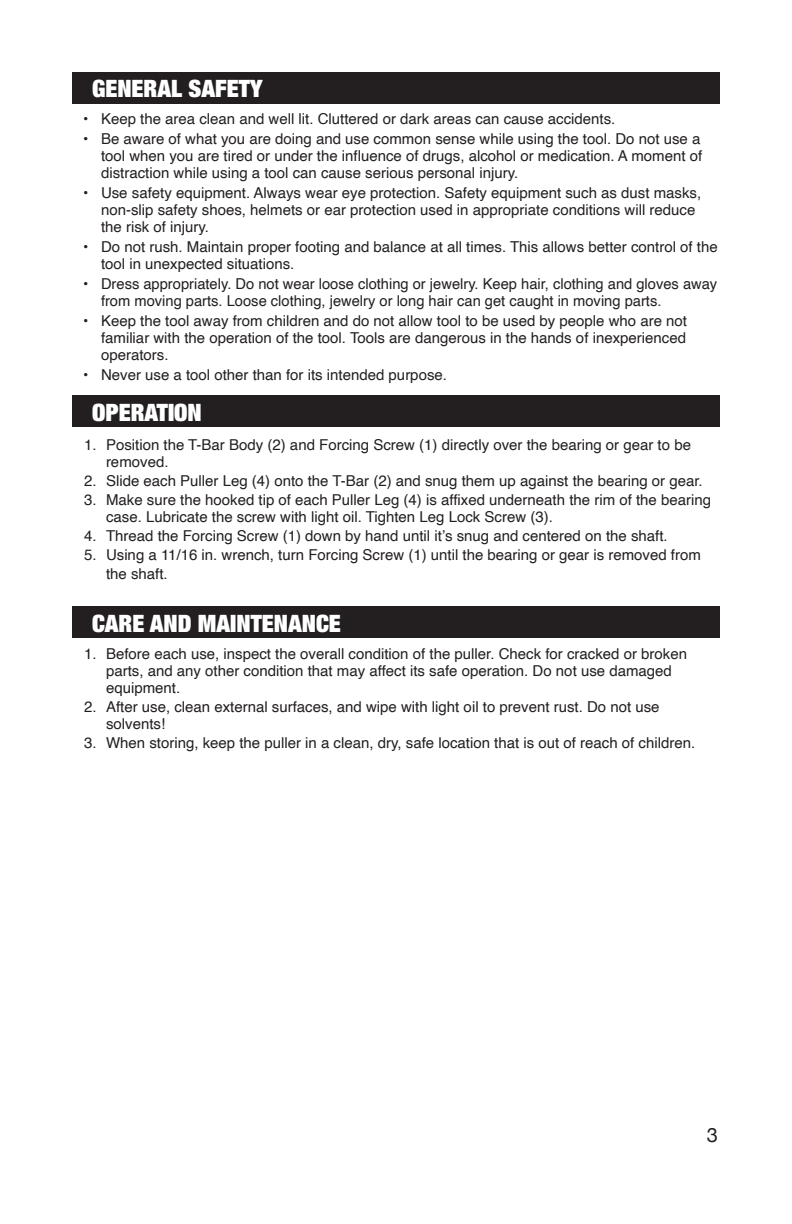
<style>
.page{position:relative;width:792px;height:1224px;background:#fff}
.page>*{position:absolute;margin:0;border:0;box-sizing:border-box;transform-origin:0 0}
.t1{font:900 expanded 24px "Helvetica Neue";color:#fff}
.t2{font:20px "Helvetica Neue";color:#231f20}
.t3{font:15px/17px "Helvetica";color:#231f20}
</style>
<div class="page">
<div style="left:72px;top:72px;width:648px;height:32px;background:#231f20"></div>
<div style="left:72px;top:396px;width:648px;height:31px;background:#231f20"></div>
<div style="left:72px;top:607px;width:648px;height:31px;background:#231f20"></div>
<p class="t1" style="left:92px;top:73px;width:172px">GENERAL SAFETY</p>
<p class="t3" style="left:83px;top:111px;width:534px">• Keep the area clean and well lit. Cluttered or dark areas can cause accidents.</p>
<p class="t3" style="left:101px;top:131px;width:603px;text-align:justify;text-indent:-18px">• Be aware of what you are doing and use common sense while using the tool. Do not use a tool when you are tired or under the influence of drugs, alcohol or medication. A moment of distraction while using a tool can cause serious personal injury.</p>
<p class="t3" style="left:101px;top:185px;width:602px;text-indent:-18px">• Use safety equipment. Always wear eye protection. Safety equipment such as dust masks, non-slip safety shoes, helmets or ear protection used in appropriate conditions will reduce the risk of injury.</p>
<p class="t3" style="left:101px;top:239px;width:618px;text-indent:-18px">• Do not rush. Maintain proper footing and balance at all times. This allows better control of the tool in unexpected situations.</p>
<p class="t3" style="left:101px;top:276px;width:618px;text-indent:-18px">• Dress appropriately. Do not wear loose clothing or jewelry. Keep hair, clothing and gloves away from moving parts. Loose clothing, jewelry or long hair can get caught in moving parts.</p>
<p class="t3" style="left:101px;top:313px;width:588px;text-align:justify;text-indent:-18px">• Keep the tool away from children and do not allow tool to be used by people who are not familiar with the operation of the tool. Tools are dangerous in the hands of inexperienced operators.</p>
<p class="t3" style="left:83px;top:367px;width:366px">• Never use a tool other than for its intended purpose.</p>
<p class="t1" style="left:92px;top:397px;width:111px">OPERATION</p>
<p class="t3" style="left:106px;top:437px;width:587px;text-indent:-22px">1. Position the T-Bar Body (2) and Forcing Screw (1) directly over the bearing or gear to be removed.</p>
<p class="t3" style="left:84px;top:473px;width:620px">2. Slide each Puller Leg (4) onto the T-Bar (2) and snug them up against the bearing or gear.</p>
<p class="t3" style="left:106px;top:492px;width:607px;text-indent:-22px">3. Make sure the hooked tip of each Puller Leg (4) is affixed underneath the rim of the bearing case. Lubricate the screw with light oil. Tighten Leg Lock Screw (3).</p>
<p class="t3" style="left:84px;top:528px;width:585px">4. Thread the Forcing Screw (1) down by hand until it’s snug and centered on the shaft.</p>
<p class="t3" style="left:106px;top:546px;width:596px;line-height:19px;text-indent:-22px">5. Using a 11/16 in. wrench, turn Forcing Screw (1) until the bearing or gear is removed from the shaft.</p>
<p class="t1" style="left:92px;top:608px;width:250px">CARE AND MAINTENANCE</p>
<p class="t3" style="left:106px;top:646px;width:583px;text-indent:-22px">1. Before each use, inspect the overall condition of the puller. Check for cracked or broken parts, and any other condition that may affect its safe operation. Do not use damaged equipment.</p>
<p class="t3" style="left:106px;top:699px;width:555px;text-indent:-22px">2. After use, clean external surfaces, and wipe with light oil to prevent rust. Do not use solvents!</p>
<p class="t3" style="left:84px;top:735px;width:613px">3. When storing, keep the puller in a clean, dry, safe location that is out of reach of children.</p>
<p class="t2" style="left:707px;top:1120px;width:13px">3</p>
</div>
